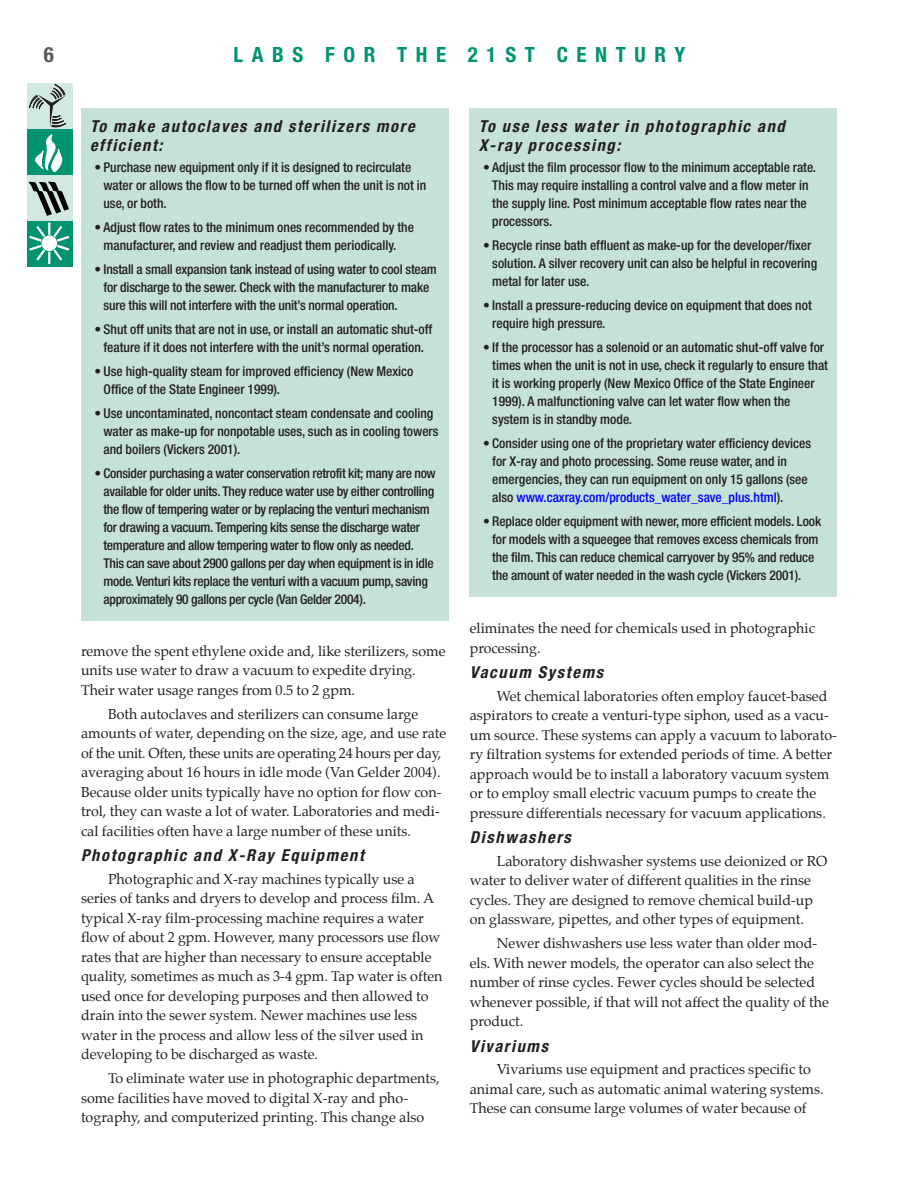
<style>
.page{position:relative;width:918px;height:1188px;background:#fff}
.page>*{position:absolute;margin:0;border:0;box-sizing:border-box;transform-origin:0 0}
.t1{font:700 condensed 21px "Helvetica Neue LT Std";letter-spacing:.41em;color:#009370}
.t2{font:700 condensed 21px "Helvetica Neue LT Std";color:#57585a}
.subhd_2{font:italic 700 condensed 16.5px/19.5px "Helvetica Neue LT Std";letter-spacing:.1em;color:#231f20}
.body_text{font:14.25px/19.5px "Palatino";color:#231f20}
.sidebar_bullet{font:500 condensed 13.5px/18px "Helvetica Neue LT Std";color:#231f20}
.sidebar_bullet-2{font:500 condensed 13.5px/18px "Helvetica Neue LT Std";letter-spacing:-.02em;color:#231f20}
.s1{color:#00f}
</style>
<div class="page">
<div style="left:27px;top:83px;width:46px;height:46px;background:#d2e8e2"></div>
<div style="left:27px;top:129px;width:46px;height:46px;background:#009370"></div>
<div style="left:27px;top:175px;width:46px;height:46px;background:#d2e8e2"></div>
<div style="left:27px;top:221px;width:46px;height:46px;background:#009370"></div>
<svg style="left:28px;top:182px;width:41px;height:34px"></svg>
<svg style="left:29px;top:223px;width:41px;height:41px"></svg>
<svg style="left:29px;top:84px;width:38px;height:88px"></svg>
<div style="left:81px;top:108px;width:367px;height:513px;background:#c5e1d9"></div>
<div style="left:470px;top:108px;width:367px;height:489px;background:#c5e1d9"></div>
<h1 class="t2" style="left:44px;top:42px;width:12px">6</h1>
<h1 class="t1" style="left:234px;top:42px;width:453px">LABS FOR THE 21ST CENTURY</h1>
<p class="subhd_2" style="left:90px;top:116px;width:326px">To make autoclaves and sterilizers more efficient:</p>
<p class="sidebar_bullet" style="left:104px;top:158px;width:324px;text-indent:-9px">• Purchase new equipment only if it is designed to recirculate water or allows the flow to be turned off when the unit is not in use, or both.</p>
<p class="sidebar_bullet" style="left:104px;top:218px;width:312px;text-indent:-9px">• Adjust flow rates to the minimum ones recommended by the manufacturer, and review and readjust them periodically.</p>
<p class="sidebar_bullet" style="left:104px;top:260px;width:335px;text-indent:-9px">• Install a small expansion tank instead of using water to cool steam for discharge to the sewer. Check with the manufacturer to make sure this will not interfere with the unit’s normal operation.</p>
<p class="sidebar_bullet" style="left:94px;top:320px;width:339px;text-align:center">• Shut off units that are not in use, or install an automatic shut-off feature if it does not interfere with the unit’s normal operation.</p>
<p class="sidebar_bullet" style="left:104px;top:362px;width:311px;text-indent:-9px">• Use high-quality steam for improved efficiency (New Mexico<br>Office of the State Engineer 1999).</p>
<p class="sidebar_bullet" style="left:104px;top:404px;width:337px;text-indent:-9px">• Use uncontaminated, noncontact steam condensate and cooling water as make-up for nonpotable uses, such as in cooling towers and boilers (Vickers 2001).</p>
<p class="sidebar_bullet-2" style="left:104px;top:464px;width:334px;text-indent:-9px">• Consider purchasing a water conservation retrofit kit; many are now available for older units. They reduce water use by either controlling the flow of tempering water or by replacing the venturi mechanism for drawing a vacuum. Tempering kits sense the discharge water temperature and allow tempering water to flow only as needed.<br>This can save about 2900 gallons per day when equipment is in idle mode. Venturi kits replace the venturi with a vacuum pump, saving approximately 90 gallons per cycle (Van Gelder 2004).</p>
<p class="body_text" style="left:81px;top:643px;width:366px">remove the spent ethylene oxide and, like sterilizers, some units use water to draw a vacuum to expedite drying.<br>Their water usage ranges from 0.5 to 2 gpm.</p>
<p class="body_text" style="left:81px;top:706px;width:367px;text-indent:27px">Both autoclaves and sterilizers can consume large amounts of water, depending on the size, age, and use rate of the unit. Often, these units are operating 24 hours per day, averaging about 16 hours in idle mode (Van Gelder 2004).<br>Because older units typically have no option for flow con&shy;trol, they can waste a lot of water. Laboratories and medi&shy;cal facilities often have a large number of these units.</p>
<p class="subhd_2" style="left:81px;top:846px;width:284px">Photographic and X-Ray Equipment</p>
<p class="body_text" style="left:81px;top:871px;width:363px;text-indent:27px">Photographic and X-ray machines typically use a series of tanks and dryers to develop and process film. A typical X-ray film-processing machine requires a water flow of about 2 gpm. However, many processors use flow rates that are higher than necessary to ensure acceptable quality, sometimes as much as 3-4 gpm. Tap water is often used once for developing purposes and then allowed to drain into the sewer system. Newer machines use less water in the process and allow less of the silver used in developing to be discharged as waste.</p>
<p class="body_text" style="left:81px;top:1070px;width:360px;text-indent:27px">To eliminate water use in photographic departments, some facilities have moved to digital X-ray and pho&shy;tography, and computerized printing. This change also</p>
<p class="subhd_2" style="left:479px;top:116px;width:308px">To use less water in photographic and<br>X-ray processing:</p>
<p class="sidebar_bullet" style="left:492px;top:158px;width:325px;text-indent:-9px">• Adjust the film processor flow to the minimum acceptable rate.<br>This may require installing a control valve and a flow meter in the supply line. Post minimum acceptable flow rates near the processors.</p>
<p class="sidebar_bullet" style="left:492px;top:236px;width:326px;text-indent:-9px">• Recycle rinse bath effluent as make-up for the developer/fixer solution. A silver recovery unit can also be helpful in recovering metal for later use.</p>
<p class="sidebar_bullet" style="left:492px;top:296px;width:321px;text-indent:-9px">• Install a pressure-reducing device on equipment that does not require high pressure.</p>
<p class="sidebar_bullet" style="left:492px;top:338px;width:337px;text-indent:-9px">• If the processor has a solenoid or an automatic shut-off valve for times when the unit is not in use, check it regularly to ensure that it is working properly (New Mexico Office of the State Engineer 1999). A malfunctioning valve can let water flow when the system is in standby mode.</p>
<p class="sidebar_bullet" style="left:492px;top:434px;width:320px;text-indent:-9px">• Consider using one of the proprietary water efficiency devices for X-ray and photo processing. Some reuse water, and in emergencies, they can run equipment on only 15 gallons (see also <span class="s1">www.caxray.com/products_water_save_plus.html</span>).</p>
<p class="sidebar_bullet" style="left:492px;top:512px;width:331px;text-indent:-9px">• Replace older equipment with newer, more efficient models. Look for models with a squeegee that removes excess chemicals from the film. This can reduce chemical carryover by 95% and reduce the amount of water needed in the wash cycle (Vickers 2001).</p>
<p class="body_text" style="left:470px;top:620px;width:347px">eliminates the need for chemicals used in photographic processing.</p>
<p class="subhd_2" style="left:470px;top:663px;width:135px">Vacuum Systems</p>
<p class="body_text" style="left:470px;top:687px;width:369px;text-indent:27px">Wet chemical laboratories often employ faucet-based aspirators to create a venturi-type siphon, used as a vacu&shy;um source. These systems can apply a vacuum to laborato&shy;ry filtration systems for extended periods of time. A better approach would be to install a laboratory vacuum system or to employ small electric vacuum pumps to create the pressure differentials necessary for vacuum applications.</p>
<p class="subhd_2" style="left:470px;top:828px;width:103px">Dishwashers</p>
<p class="body_text" style="left:470px;top:852px;width:359px;text-indent:27px">Laboratory dishwasher systems use deionized or RO water to deliver water of different qualities in the rinse cycles. They are designed to remove chemical build-up on glassware, pipettes, and other types of equipment.</p>
<p class="body_text" style="left:470px;top:935px;width:361px;text-indent:27px">Newer dishwashers use less water than older mod&shy;els. With newer models, the operator can also select the number of rinse cycles. Fewer cycles should be selected whenever possible, if that will not affect the quality of the product.</p>
<p class="subhd_2" style="left:470px;top:1036px;width:80px">Vivariums</p>
<p class="body_text" style="left:470px;top:1061px;width:356px;text-indent:27px">Vivariums use equipment and practices specific to animal care, such as automatic animal watering systems.<br>These can consume large volumes of water because of</p>
</div>
